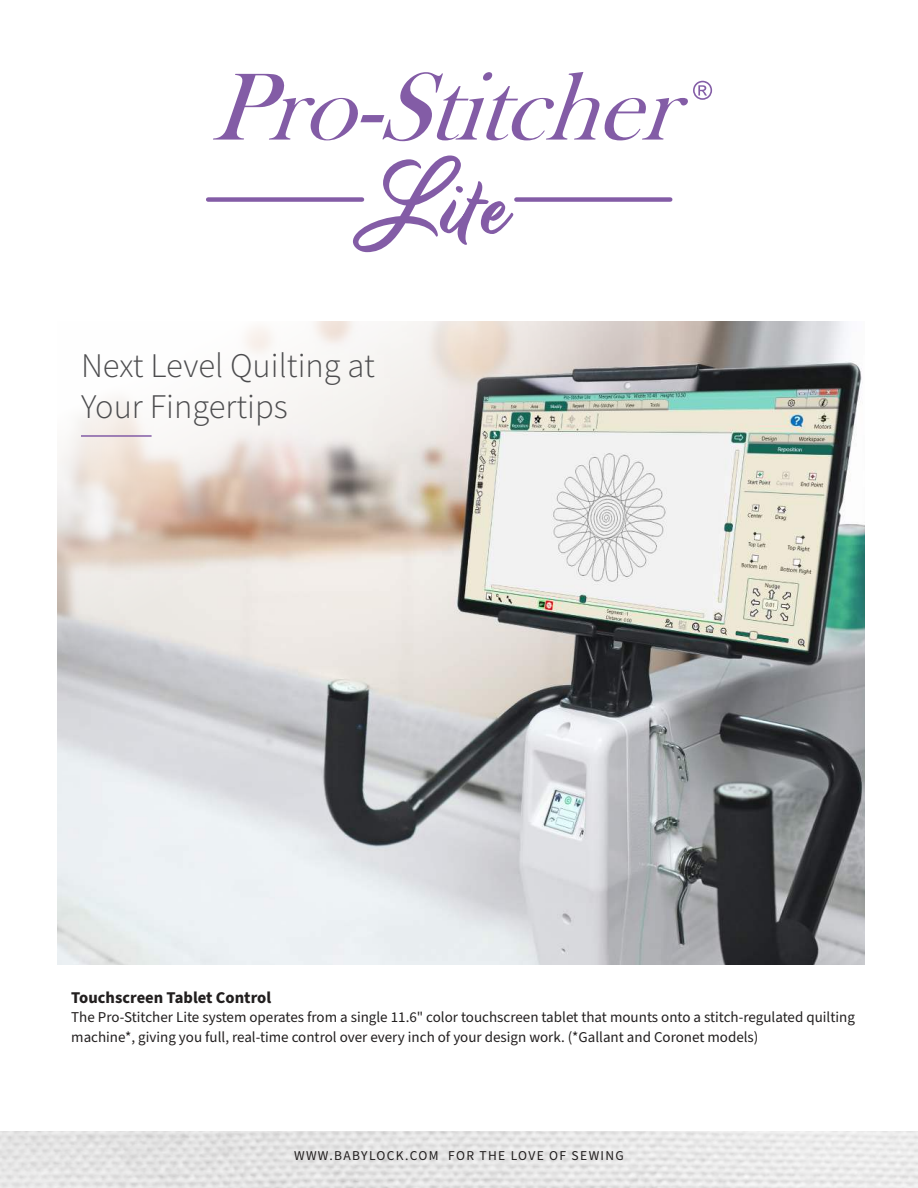
<style>
.page{position:relative;width:918px;height:1188px;background:#fff}
.page>*{position:absolute;margin:0;border:0;box-sizing:border-box;transform-origin:0 0}
.t1{font:300 34.5px/41.4px "Source Sans Pro";color:#4c4c4e}
.t2{font:700 16.5px "Source Sans Pro";color:#221f1f}
.t3{font:15px/19.5px "Source Sans Pro";color:#221f1f}
.t4{font:13.5px "Source Sans Pro";letter-spacing:.1em;color:#221f1f}
</style>
<div class="page">
<img style="left:58px;top:322px;width:807px;height:643px">
<hr style="left:81px;top:435px;width:71px;height:2px;background:#835ca6">
<svg style="left:213px;top:72px;width:499px;height:69px"></svg>
<div style="left:208px;top:197px;width:154px;height:5px;background:#835ca6"></div>
<div style="left:516px;top:197px;width:154px;height:5px;background:#835ca6"></div>
<svg style="left:353px;top:155px;width:160px;height:97px"></svg>
<h1 class="t1" style="left:81px;top:348px;width:295px">Next Level Quilting at<br>Your Fingertips</h1>
<p class="t2" style="left:71px;top:991px;width:201px">Touchscreen Tablet Control</p>
<p class="t3" style="left:71px;top:1009px;width:785px">The Pro-Stitcher Lite system operates from a single 11.6" color touchscreen tablet that mounts onto a stitch-regulated quilting machine*, giving you full, real-time control over every inch of your design work. (*Gallant and Coronet models)</p>
<p class="t4" style="left:294px;top:1150px;width:331px">WWW.BABYLOCK.COM FOR THE LOVE OF SEWING</p>
</div>
